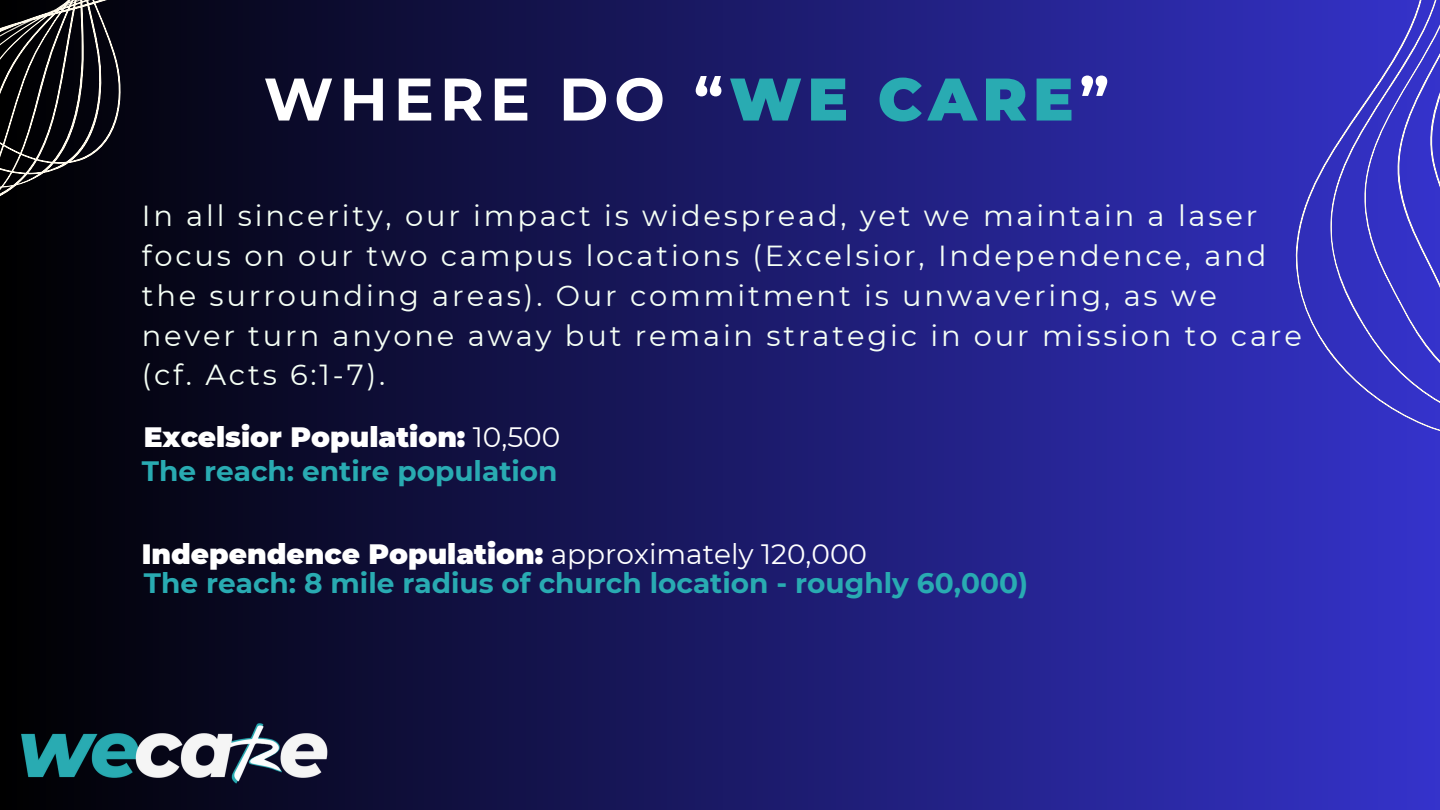
<style>
.page{position:relative;width:1440px;height:810px;background:#fff}
.page>*{position:absolute;margin:0;border:0;box-sizing:border-box;transform-origin:0 0}
.t1{font:700 60px "Montserrat";letter-spacing:.1em;color:#fff}
.t2{font:29px/39.8px "Montserrat";letter-spacing:.1em;color:#f5fff5}
.t3{font:700 28px "Montserrat";color:#29abb2}
.t4{font:900 28px "Montserrat";color:#fff}
.s1{font-weight:900;color:#29abb2}
.s2{font-weight:400}
</style>
<div class="page">
<div style="left:0;top:0;width:1440px;height:810px;background:linear-gradient(to right,#000,#3533cc)"></div>
<svg style="left:0;top:0;width:378px;height:475px;background:#0b0a1e"></svg>
<svg style="left:1294px;top:0;width:146px;height:704px;background:#3735c2"></svg>
<img style="left:14px;top:704px;width:338px;height:106px">
<p class="t1" style="left:264px;top:62px;width:847px">WHERE DO “<span class="s1">WE CARE</span>”</p>
<p class="t2" style="left:142px;top:196px;width:1162px">In all sincerity, our impact is widespread, yet we maintain a laser focus on our two campus locations (Excelsior, Independence, and the surrounding areas). Our commitment is unwavering, as we never turn anyone away but remain strategic in our mission to care (cf. Acts 6:1-7).</p>
<p class="t4" style="left:144px;top:420px;width:418px">Excelsior Population: <span class="s2">10,500</span></p>
<p class="t3" style="left:142px;top:454px;width:417px">The reach: entire population</p>
<p class="t4" style="left:142px;top:537px;width:727px">Independence Population: <span class="s2">approximately 120,000</span></p>
<p class="t3" style="left:144px;top:566px;width:886px">The reach: 8 mile radius of church location - roughly 60,000)</p>
</div>
